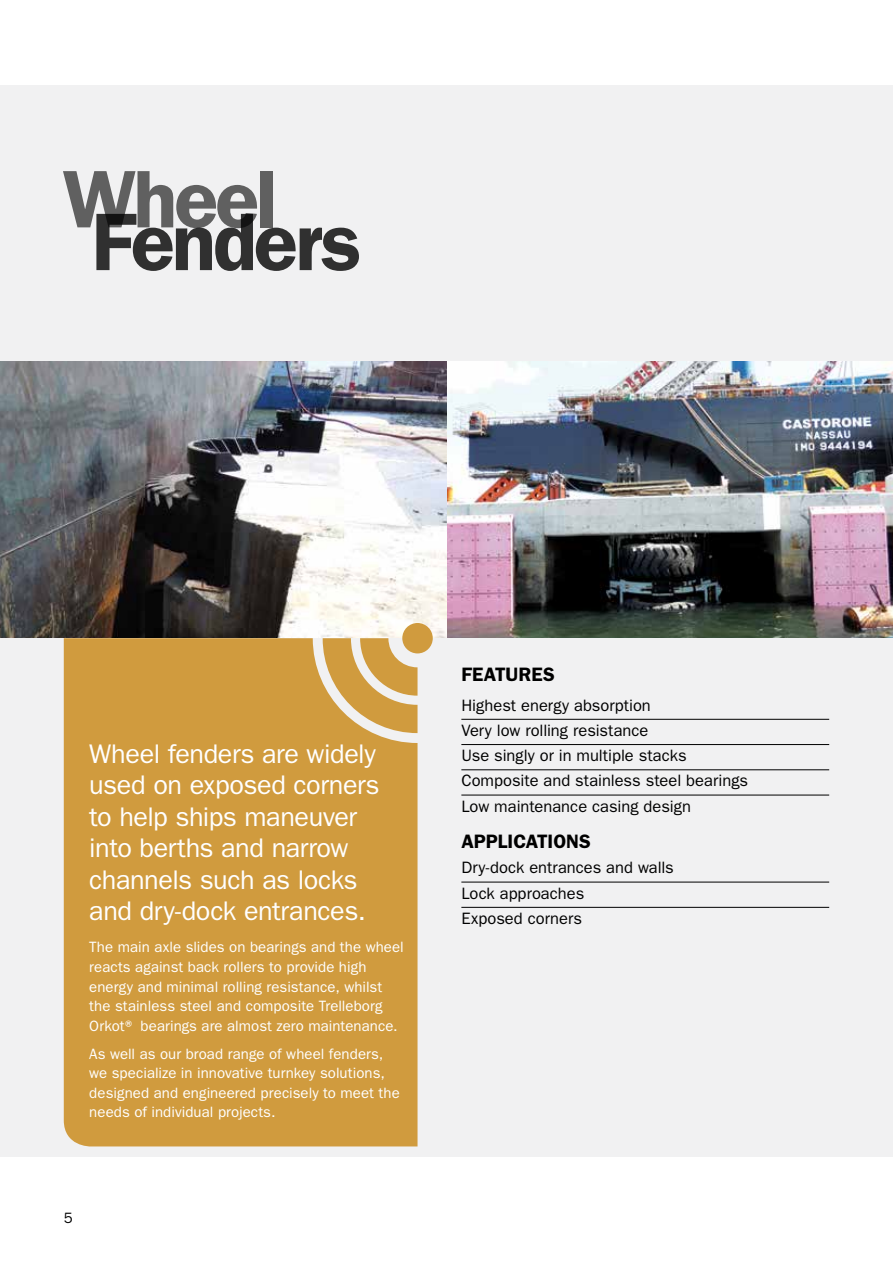
<style>
.page{position:relative;width:893px;height:1263px;background:#fff}
.page>*{position:absolute;margin:0;border:0;box-sizing:border-box;transform-origin:0 0}
.t1{font:600 82.05px "ITC Franklin Gothic Std";letter-spacing:-.04em;color:#000}
.t2{font:27px/31.5px "ITC Franklin Gothic Std";letter-spacing:-.015em;color:#fff}
.t3{font:600 19.5px "ITC Franklin Gothic Std";color:#000}
.t4{font:16.5px/25.2px "ITC Franklin Gothic Std";color:#000}
.t5{font:15px/19.5px "ITC Franklin Gothic Std";letter-spacing:.005em;color:#fff}
.t6{font:15px "ITC Franklin Gothic Std";color:#000}
</style>
<div class="page">
<div style="left:0;top:85px;width:893px;height:1072px;background:#f1f1f2"></div>
<img style="left:0;top:361px;width:893px;height:277px">
<svg style="left:64px;top:623px;width:369px;height:523px;background:#cf9e48"></svg>
<hr style="left:461px;top:719px;width:368px;height:1px;background:#000">
<hr style="left:461px;top:744px;width:368px;height:1px;background:#000">
<hr style="left:461px;top:769px;width:368px;height:1px;background:#000">
<hr style="left:461px;top:795px;width:368px;height:1px;background:#000">
<hr style="left:461px;top:882px;width:368px;height:1px;background:#000">
<hr style="left:461px;top:907px;width:368px;height:1px;background:#000">
<h1 class="t1" style="left:63px;top:151px;width:216px">Wheel</h1>
<h1 class="t1" style="left:91px;top:193px;width:272px">Fenders</h1>
<h2 class="t2" style="left:89px;top:738px;width:292px">Wheel fenders are widely used on exposed corners to help ships maneuver into berths and narrow channels such as locks and dry-dock entrances.</h2>
<p class="t5" style="left:89px;top:938px;width:316px">The main axle slides on bearings and the wheel reacts against back rollers to provide high energy and minimal rolling resistance, whilst the stainless steel and composite Trelleborg Orkot® bearings are almost zero maintenance.</p>
<p class="t5" style="left:89px;top:1044px;width:312px">As well as our broad range of wheel fenders, we specialize in innovative turnkey solutions, designed and engineered precisely to meet the needs of individual projects.</p>
<p class="t6" style="left:64px;top:1209px;width:10px">5</p>
<h3 class="t3" style="left:461px;top:663px;width:95px">FEATURES</h3>
<p class="t4" style="left:461px;top:692px;width:288px">Highest energy absorption<br>Very low rolling resistance<br>Use singly or in multiple stacks<br>Composite and stainless steel bearings<br>Low maintenance casing design</p>
<h3 class="t3" style="left:461px;top:830px;width:131px">APPLICATIONS</h3>
<p class="t4" style="left:461px;top:855px;width:214px">Dry-dock entrances and walls<br>Lock approaches<br>Exposed corners</p>
</div>
